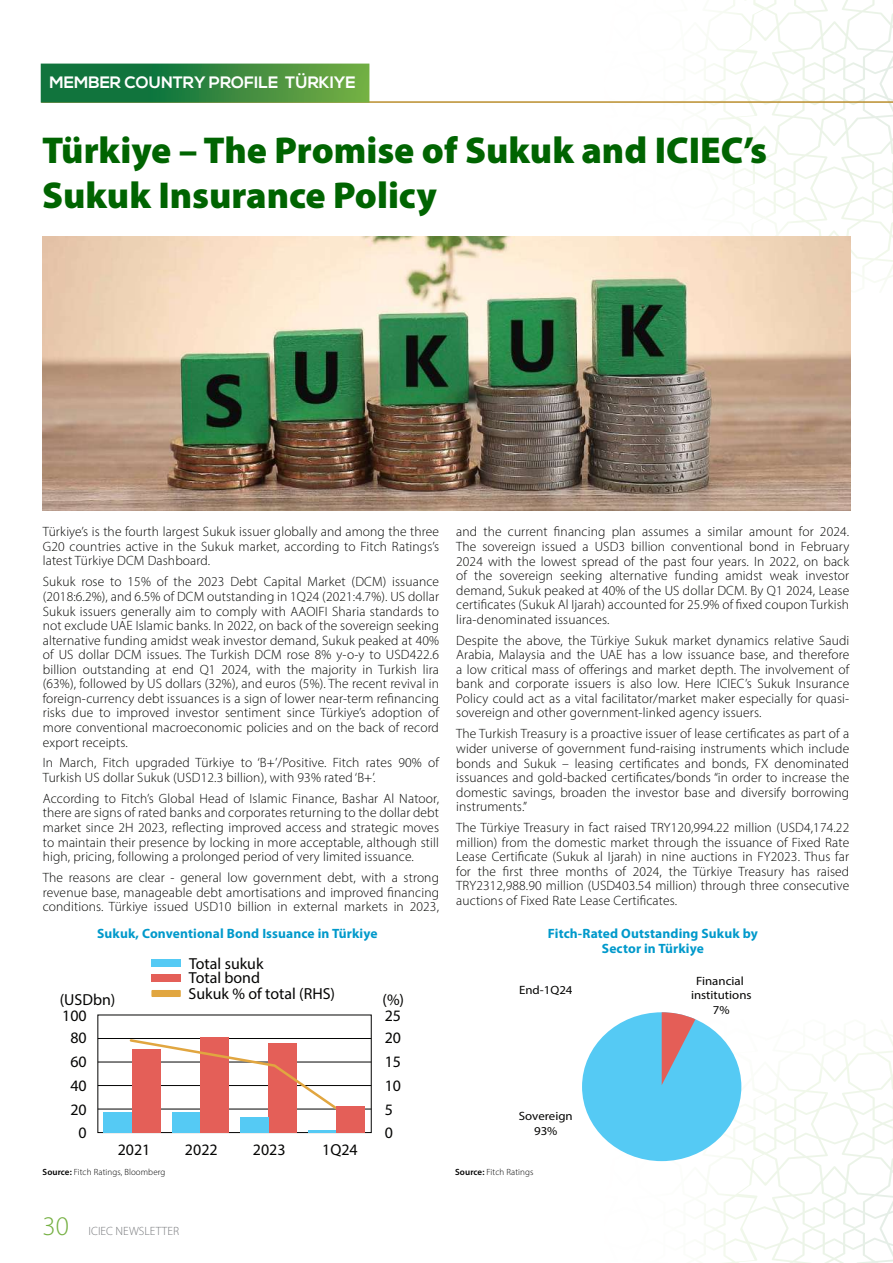
<style>
.page{position:relative;width:893px;height:1263px;background:#fff}
.page>*{position:absolute;margin:0;border:0;box-sizing:border-box;transform-origin:0 0}
.t1{font:900 37.5px/45px "Myriad Pro";color:#006401}
.t2{font:300 27px "Myriad Pro";color:#75b042}
.t3{font:700 16.5px "Nexa";color:#fff}
.t4{font:15.9px/23.7px "Myriad Pro";color:#050504}
.t5{font:300 13.5px/14.5px "Myriad Pro";letter-spacing:.01em;color:#040503;text-align:justify}
.t6{font:700 13.5px/15px "Myriad Pro";letter-spacing:.01em;color:#0099cb;text-align:center}
.t7{font:12px/14.4px "Myriad Pro";color:#050504;text-align:center;scale:1.07 1}
.t8{font:300 12px "Myriad Pro";color:#787a7d}
.t9{font:300 9px "Myriad Pro";letter-spacing:.01em;color:#000}
.s1{font-weight:600}
</style>
<div class="page">
<svg style="left:704px;top:0;width:189px;height:293px"></svg>
<svg style="left:582px;top:1033px;width:311px;height:230px"></svg>
<img style="left:43px;top:236px;width:807px;height:274px">
<hr style="left:98px;top:1109px;width:273px;height:1px;background:#050504">
<hr style="left:98px;top:1085px;width:273px;height:1px;background:#050504">
<hr style="left:98px;top:1062px;width:273px;height:1px;background:#050504">
<hr style="left:98px;top:1038px;width:273px;height:1px;background:#050504">
<div style="left:103px;top:1112px;width:29px;height:20px;background:#55caf4"></div>
<div style="left:151px;top:959px;width:30px;height:7px;background:#55caf4"></div>
<div style="left:151px;top:974px;width:30px;height:7px;background:#e45f58"></div>
<div style="left:151px;top:990px;width:30px;height:7px;background:#e1a640"></div>
<div style="left:172px;top:1112px;width:28px;height:20px;background:#55caf4"></div>
<div style="left:132px;top:1049px;width:29px;height:83px;background:#e45f58"></div>
<div style="left:200px;top:1037px;width:29px;height:95px;background:#e45f58"></div>
<div style="left:269px;top:1043px;width:28px;height:89px;background:#e45f58"></div>
<div style="left:240px;top:1117px;width:29px;height:15px;background:#55caf4"></div>
<hr style="left:308px;top:1130px;width:29px;height:2px;background:#55caf4">
<svg style="left:128px;top:1039px;width:239px;height:91px"></svg>
<div style="left:337px;top:1106px;width:28px;height:26px;background:#e45f58"></div>
<div style="left:582px;top:1012px;width:159px;height:149px;background:#55caf4;border-radius:50%"></div>
<svg style="left:662px;top:1012px;width:33px;height:73px"></svg>
<hr style="left:41px;top:101px;width:852px;height:2px;background:#ba8e2d">
<svg style="left:41px;top:64px;width:328px;height:39px;background:#34873f"></svg>
<p class="t3" style="left:50px;top:73px;width:308px">MEMBER COUNTRY PROFILE TÜRKIYE</p>
<h1 class="t1" style="left:42px;top:126px;width:727px">Türkiye – The Promise of Sukuk and ICIEC’s<br>Sukuk Insurance Policy</h1>
<p class="t5" style="left:43px;top:524px;width:398px">Türkiye’s is the fourth largest Sukuk issuer globally and among the three G20 countries active in the Sukuk market, according to Fitch Ratings’s latest Türkiye DCM Dashboard.</p>
<p class="t5" style="left:43px;top:574px;width:398px">Sukuk rose to 15% of the 2023 Debt Capital Market (DCM) issuance (2018:6.2%), and 6.5% of DCM outstanding in 1Q24 (2021:4.7%). US dollar Sukuk issuers generally aim to comply with AAOIFI Sharia standards to not exclude UAE Islamic banks. In 2022, on back of the sovereign seeking alternative funding amidst weak investor demand, Sukuk peaked at 40% of US dollar DCM issues. The Turkish DCM rose 8% y-o-y to USD422.6 billion outstanding at end Q1 2024, with the majority in Turkish lira (63%), followed by US dollars (32%), and euros (5%). The recent revival in foreign-currency debt issuances is a sign of lower near-term refinancing risks due to improved investor sentiment since Türkiye’s adoption of more conventional macroeconomic policies and on the back of record export receipts.</p>
<p class="t5" style="left:43px;top:755px;width:398px">In March, Fitch upgraded Türkiye to ‘B+’/Positive. Fitch rates 90% of<br>Turkish US dollar Sukuk (USD12.3 billion), with 93% rated ‘B+’.</p>
<p class="t5" style="left:43px;top:791px;width:398px">According to Fitch’s Global Head of Islamic Finance, Bashar Al Natoor, there are signs of rated banks and corporates returning to the dollar debt market since 2H 2023, reflecting improved access and strategic moves to maintain their presence by locking in more acceptable, although still high, pricing, following a prolonged period of very limited issuance.</p>
<p class="t5" style="left:43px;top:870px;width:398px">The reasons are clear - general low government debt, with a strong revenue base, manageable debt amortisations and improved financing conditions. Türkiye issued USD10 billion in external markets in 2023,</p>
<p class="t5" style="left:456px;top:524px;width:395px">and the current financing plan assumes a similar amount for 2024.<br>The sovereign issued a USD3 billion conventional bond in February 2024 with the lowest spread of the past four years. In 2022, on back of the sovereign seeking alternative funding amidst weak investor demand, Sukuk peaked at 40% of the US dollar DCM. By Q1 2024, Lease certificates (Sukuk Al Ijarah) accounted for 25.9% of fixed coupon Turkish lira-denominated issuances.</p>
<p class="t5" style="left:456px;top:633px;width:395px">Despite the above, the Türkiye Sukuk market dynamics relative Saudi Arabia, Malaysia and the UAE has a low issuance base, and therefore a low critical mass of offerings and market depth. The involvement of bank and corporate issuers is also low. Here ICIEC’s Sukuk Insurance Policy could act as a vital facilitator/market maker especially for quasi&shy;sovereign and other government-linked agency issuers.</p>
<p class="t5" style="left:456px;top:726px;width:395px">The Turkish Treasury is a proactive issuer of lease certificates as part of a wider universe of government fund-raising instruments which include bonds and Sukuk – leasing certificates and bonds, FX denominated issuances and gold-backed certificates/bonds “in order to increase the domestic savings, broaden the investor base and diversify borrowing instruments.”</p>
<p class="t5" style="left:456px;top:820px;width:395px">The Türkiye Treasury in fact raised TRY120,994.22 million (USD4,174.22 million) from the domestic market through the issuance of Fixed Rate Lease Certificate (Sukuk al Ijarah) in nine auctions in FY2023. Thus far for the first three months of 2024, the Tü rkiye Treasury has raised TRY2312,988.90 million (USD403.54 million) through three consecutive auctions of Fixed Rate Lease Certificates.</p>
<p class="t6" style="left:97px;top:926px;width:282px">Sukuk, Conventional Bond Issuance in Türkiye</p>
<p class="t6" style="left:548px;top:926px;width:212px">Fitch-Rated Outstanding Sukuk by<br>Sector in Türkiye</p>
<p class="t4" style="left:189px;top:956px;width:76px;line-height:14.4px">Total sukuk<br>Total bond</p>
<p class="t4" style="left:189px;top:981px;width:148px">Sukuk % of total (RHS)</p>
<p class="t7" style="left:519px;top:983px;width:51px">End-1Q24</p>
<p class="t7" style="left:691px;top:973px;width:58px">Financial institutions<br>7%</p>
<p class="t4" style="left:60px;top:987px;width:57px">(USDbn)</p>
<p class="t4" style="left:382px;top:987px;width:23px">(%)</p>
<p class="t4" style="left:385px;top:1005px;width:18px;line-height:21.9px">25<br>20</p>
<p class="t4" style="left:385px;top:1050px;width:18px">15<br>10<br>5<br>0</p>
<p class="t4" style="left:62px;top:1005px;width:26px;line-height:21.9px;text-align:center">100<br>80</p>
<p class="t4" style="left:70px;top:1050px;width:18px;text-align:center">60<br>40<br>20<br>0</p>
<p class="t7" style="left:519px;top:1109px;width:52px">Sovereign<br>93%</p>
<p class="t4" style="left:118px;top:1138px;width:34px">2021</p>
<p class="t4" style="left:185px;top:1138px;width:34px">2022</p>
<p class="t4" style="left:253px;top:1138px;width:34px">2023</p>
<p class="t4" style="left:322px;top:1138px;width:37px">1Q24</p>
<p class="t9" style="left:43px;top:1167px;width:124px"><span class="s1">Source:</span> Fitch Ratings, Bloomberg</p>
<p class="t9" style="left:455px;top:1167px;width:80px"><span class="s1">Source:</span> Fitch Ratings</p>
<h2 class="t2" style="left:43px;top:1210px;width:28px">30</h2>
<p class="t8" style="left:89px;top:1224px;width:92px">ICIEC NEWSLETTER</p>
</div>
